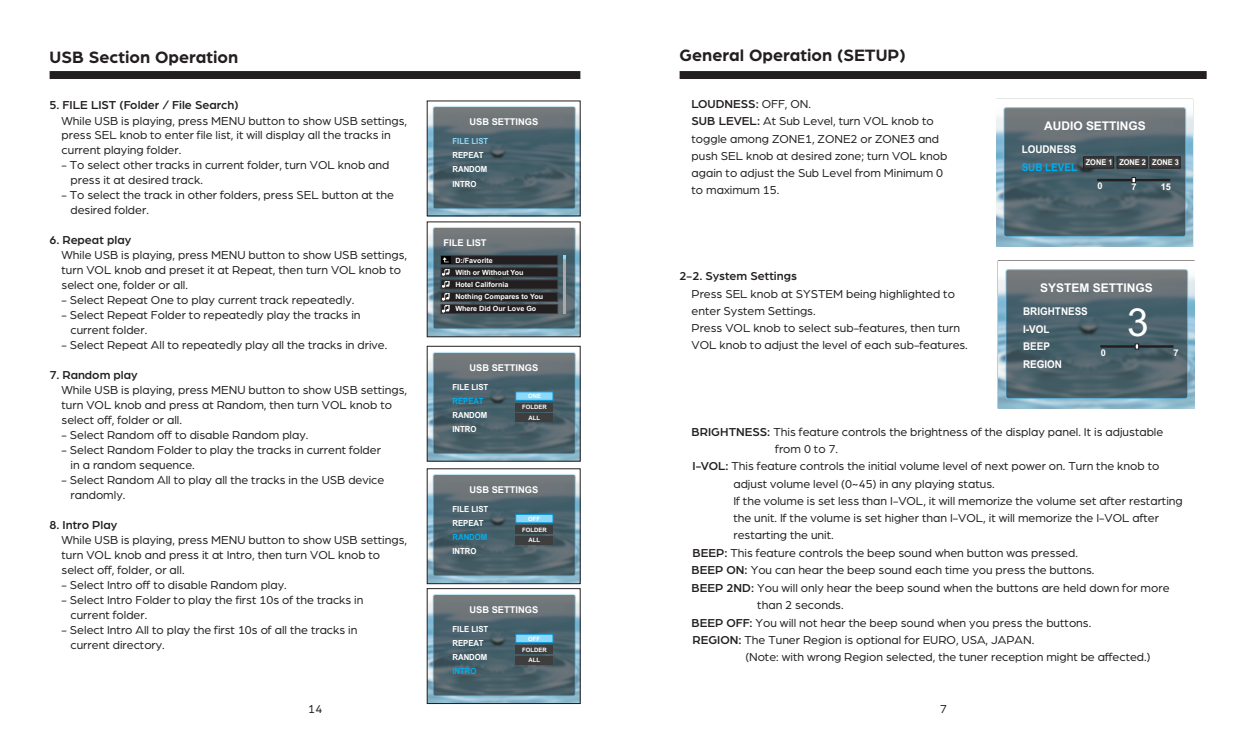
<style>
.page{position:relative;width:1260px;height:755px;background:#fff}
.page>*{position:absolute;margin:0;border:0;box-sizing:border-box;transform-origin:0 0}
.t1{font:38.68px "Arial";color:#fff}
.t2{font:700 17.5px "Arboria";color:#231f20}
.t3{font:12.25px/14.9px "Arboria";color:#231f20}
.t4{font:500 12.25px "Arboria";color:#231f20}
.t5{font:700 11.9px "Arial";color:#fff}
.t6{font:700 10.67px/17.8px "Arial";color:#fff;scale:.93 1}
.t7{font:700 10.67px "Arial";color:#00aeef;scale:.93 1}
.t8{font:700 9.28px "Arial";color:#fff}
.t9{font:700 8.4px/14px "Arial";color:#fff;scale:.93 1}
.t10{font:700 8.4px "Arial";color:#00aeef;scale:.93 1}
.t11{font:700 8.4px "Arial";color:#8dd7f7;scale:.93 1}
.t12{font:700 8.05px "Arial";color:#fff;scale:.93 1}
.t13{font:700 7.17px/12.1px "Arial";color:#fff}
.t14{font:700 5.95px "Arial";color:#fff}
.s1{font-weight:500}
</style>
<div class="page">
<img style="left:998px;top:269px;width:196px;height:139px">
<hr style="left:1100px;top:345px;width:74px;height:2px;background:#231f20">
<svg style="left:1135px;top:343px;width:4px;height:6px"></svg>
<img style="left:997px;top:107px;width:196px;height:139px">
<hr style="left:1097px;top:179px;width:73px;height:2px;background:#231f20">
<svg style="left:1132px;top:177px;width:4px;height:6px"></svg>
<svg style="left:1083px;top:156px;width:98px;height:12px"></svg>
<div style="left:680px;top:71px;width:527px;height:8px;background:#231f20"></div>
<img style="left:429px;top:106px;width:149px;height:108px">
<img style="left:429px;top:227px;width:149px;height:108px">
<div style="left:427px;top:221px;width:153px;height:116px;border:1px solid #231f20"></div>
<svg style="left:441px;top:255px;width:125px;height:59px;background:#343638"></svg>
<img style="left:429px;top:352px;width:149px;height:107px">
<div style="left:427px;top:346px;width:153px;height:115px;border:1px solid #231f20"></div>
<div style="left:516px;top:413px;width:37px;height:8px;background:#3e3e3f"></div>
<div style="left:516px;top:402px;width:37px;height:9px;background:#3e3e3f"></div>
<svg style="left:515px;top:391px;width:38px;height:9px"></svg>
<img style="left:429px;top:474px;width:149px;height:107px">
<div style="left:516px;top:535px;width:37px;height:9px;background:#3e3e3f"></div>
<div style="left:516px;top:525px;width:37px;height:8px;background:#3e3e3f"></div>
<svg style="left:515px;top:513px;width:38px;height:10px"></svg>
<img style="left:429px;top:594px;width:149px;height:107px">
<div style="left:427px;top:588px;width:153px;height:115px;border:1px solid #231f20"></div>
<svg style="left:515px;top:633px;width:38px;height:9px"></svg>
<div style="left:50px;top:71px;width:530px;height:8px;background:#231f20"></div>
<div style="left:516px;top:655px;width:37px;height:9px;background:#3e3e3f"></div>
<div style="left:516px;top:644px;width:37px;height:9px;background:#3e3e3f"></div>
<h2 class="t2" style="left:50px;top:49px;width:190px">USB Section Operation</h2>
<p class="t4" style="left:50px;top:100px;width:190px">5. FILE LIST (Folder / File Search)</p>
<p class="t3" style="left:62px;top:113px;width:347px">While USB is playing, press MENU button to show USB settings, press SEL knob to enter file list, it will display all the tracks in current playing folder.</p>
<p class="t3" style="left:71px;top:158px;width:320px;text-indent:-9px">- To select other tracks in current folder, turn VOL knob and press it at desired track.</p>
<p class="t3" style="left:71px;top:188px;width:325px;text-indent:-9px">- To select the track in other folders, press SEL button at the desired folder.</p>
<p class="t4" style="left:50px;top:234px;width:83px">6. Repeat play</p>
<p class="t3" style="left:62px;top:248px;width:347px">While USB is playing, press MENU button to show USB settings, turn VOL knob and preset it at Repeat, then turn VOL knob to select one, folder or all.</p>
<p class="t3" style="left:62px;top:293px;width:294px">- Select Repeat One to play current track repeatedly.</p>
<p class="t3" style="left:71px;top:308px;width:292px;text-indent:-9px">- Select Repeat Folder to repeatedly play the tracks in current folder.</p>
<p class="t3" style="left:62px;top:338px;width:327px">- Select Repeat All to repeatedly play all the tracks in drive.</p>
<p class="t4" style="left:50px;top:369px;width:90px">7. Random play</p>
<p class="t3" style="left:62px;top:383px;width:347px">While USB is playing, press MENU button to show USB settings, turn VOL knob and press at Random, then turn VOL knob to select off, folder or all.</p>
<p class="t3" style="left:62px;top:428px;width:248px">- Select Random off to disable Random play.</p>
<p class="t3" style="left:71px;top:443px;width:312px;text-indent:-9px">- Select Random Folder to play the tracks in current folder in a random sequence.</p>
<p class="t3" style="left:71px;top:472px;width:315px;text-indent:-9px">- Select Random All to play all the tracks in the USB device randomly.</p>
<p class="t3" style="left:62px;top:533px;width:347px">While USB is playing, press MENU button to show USB settings, turn VOL knob and press it at Intro, then turn VOL knob to</p>
<p class="t4" style="left:50px;top:519px;width:69px">8. Intro Play</p>
<p class="t3" style="left:62px;top:562px;width:125px">select off, folder, or all.</p>
<p class="t3" style="left:62px;top:577px;width:227px">- Select Intro off to disable Random play.</p>
<p class="t3" style="left:71px;top:592px;width:294px;text-indent:-9px">- Select Intro Folder to play the first 10s of the tracks in current folder.</p>
<p class="t3" style="left:71px;top:622px;width:288px;text-indent:-9px">- Select Intro All to play the first 10s of all the tracks in current directory.</p>
<p class="t3" style="left:308px;top:701px;width:16px">14</p>
<p class="t8" style="left:469px;top:118px;width:70px">USB SETTINGS</p>
<p class="t11" style="left:452px;top:138px;width:40px">FILE LIST</p>
<p class="t9" style="left:452px;top:149px;width:39px">REPEAT<br>RANDOM<br>INTRO</p>
<p class="t8" style="left:444px;top:239px;width:44px">FILE LIST</p>
<p class="t13" style="left:455px;top:254px;width:89px">D:/Favorite<br>With or Without You<br>Hotel California<br>Nothing Compares to You<br>Where Did Our Love Go</p>
<p class="t8" style="left:469px;top:363px;width:70px">USB SETTINGS</p>
<p class="t9" style="left:452px;top:380px;width:40px">FILE LIST</p>
<p class="t9" style="left:452px;top:408px;width:39px">RANDOM<br>INTRO</p>
<p class="t14" style="left:528px;top:393px;width:14px">ONE</p>
<p class="t10" style="left:452px;top:397px;width:35px">REPEAT</p>
<p class="t14" style="left:522px;top:404px;width:26px">FOLDER</p>
<p class="t14" style="left:529px;top:415px;width:13px">ALL</p>
<p class="t8" style="left:469px;top:486px;width:70px">USB SETTINGS</p>
<p class="t9" style="left:452px;top:502px;width:40px">FILE LIST<br>REPEAT</p>
<p class="t9" style="left:452px;top:544px;width:28px">INTRO</p>
<p class="t14" style="left:528px;top:516px;width:13px">OFF</p>
<p class="t14" style="left:522px;top:527px;width:26px">FOLDER</p>
<p class="t10" style="left:452px;top:533px;width:39px">RANDOM</p>
<p class="t14" style="left:529px;top:537px;width:13px">ALL</p>
<p class="t8" style="left:469px;top:605px;width:70px">USB SETTINGS</p>
<p class="t9" style="left:452px;top:622px;width:40px">FILE LIST<br>REPEAT<br>RANDOM</p>
<p class="t10" style="left:452px;top:667px;width:28px">INTRO</p>
<p class="t14" style="left:528px;top:635px;width:13px">OFF</p>
<p class="t14" style="left:522px;top:647px;width:26px">FOLDER</p>
<p class="t14" style="left:529px;top:657px;width:13px">ALL</p>
<h2 class="t2" style="left:680px;top:47px;width:228px">General Operation (SETUP)</h2>
<p class="t3" style="left:692px;top:95px;width:257px;line-height:17.3px"><span class="s1">LOUDNESS:</span> OFF, ON.<br><span class="s1">SUB LEVEL:</span> At Sub Level, turn VOL knob to toggle among ZONE1, ZONE2 or ZONE3 and push SEL knob at desired zone; turn VOL knob again to adjust the Sub Level from Minimum 0 to maximum 15.</p>
<p class="t4" style="left:680px;top:270px;width:119px">2-2. System Settings</p>
<p class="t3" style="left:692px;top:285px;width:278px;line-height:17.2px">Press SEL knob at SYSTEM being highlighted to enter System Settings.<br>Press VOL knob to select sub-features, then turn VOL knob to adjust the level of each sub-features.</p>
<p class="t5" style="left:1044px;top:122px;width:103px">AUDIO SETTINGS</p>
<p class="t6" style="left:1022px;top:141px;width:61px">LOUDNESS</p>
<p class="t7" style="left:1022px;top:163px;width:61px">SUB LEVEL</p>
<p class="t8" style="left:1098px;top:182px;width:7px">0</p>
<p class="t8" style="left:1131px;top:183px;width:7px">7</p>
<p class="t8" style="left:1161px;top:183px;width:12px">15</p>
<p class="t12" style="left:1086px;top:159px;width:102px">ZONE 1 ZONE 2 ZONE 3</p>
<p class="t5" style="left:1040px;top:283px;width:114px">SYSTEM SETTINGS</p>
<p class="t6" style="left:1023px;top:303px;width:71px">BRIGHTNESS<br>I-VOL<br>BEEP<br>REGION</p>
<h1 class="t1" style="left:1127px;top:308px;width:23px">3</h1>
<p class="t8" style="left:1101px;top:348px;width:7px">0</p>
<p class="t8" style="left:1174px;top:349px;width:7px">7</p>
<p class="t3" style="left:775px;top:423px;width:390px;line-height:17.3px;text-indent:-84px"><span class="s1">BRIGHTNESS:</span> This feature controls the brightness of the display panel. It is adjustable from 0 to 7.</p>
<p class="t3" style="left:693px;top:459px;width:468px"><span class="s1">I-VOL:</span> This feature controls the initial volume level of next power on. Turn the knob to</p>
<p class="t3" style="left:733px;top:476px;width:263px">adjust volume level (0~45) in any playing status.</p>
<p class="t3" style="left:733px;top:493px;width:451px">If the volume is set less than I-VOL, it will memorize the volume set after restarting</p>
<p class="t3" style="left:733px;top:510px;width:427px">the unit. If the volume is set higher than I-VOL, it will memorize the I-VOL after</p>
<p class="t3" style="left:733px;top:527px;width:102px">restarting the unit.</p>
<p class="t3" style="left:693px;top:545px;width:387px"><span class="s1">BEEP:</span> This feature controls the beep sound when button was pressed.</p>
<p class="t3" style="left:692px;top:562px;width:404px"><span class="s1">BEEP ON:</span> You can hear the beep sound each time you press the buttons.</p>
<p class="t3" style="left:692px;top:580px;width:479px"><span class="s1">BEEP 2ND:</span> You will only hear the beep sound when the buttons are held down for more</p>
<p class="t3" style="left:757px;top:597px;width:88px">than 2 seconds.</p>
<p class="t3" style="left:692px;top:615px;width:401px"><span class="s1">BEEP OFF:</span> You will not hear the beep sound when you press the buttons.</p>
<p class="t3" style="left:693px;top:632px;width:343px"><span class="s1">REGION:</span> The Tuner Region is optional for EURO, USA, JAPAN.</p>
<p class="t3" style="left:745px;top:649px;width:407px">(Note: with wrong Region selected, the tuner reception might be affected.)</p>
<p class="t3" style="left:940px;top:701px;width:8px">7</p>
</div>
